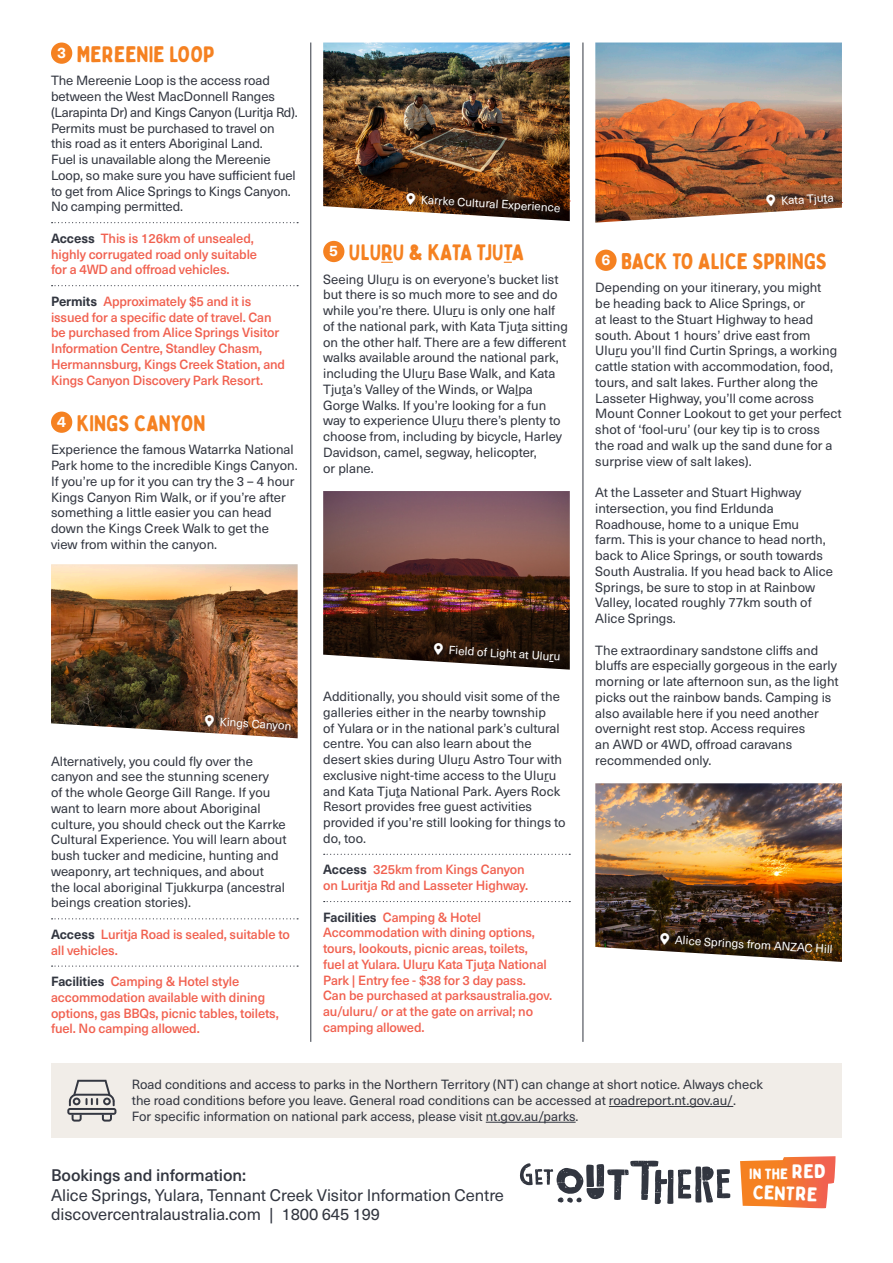
<style>
.page{position:relative;width:893px;height:1263px;background:#fff}
.page>*{position:absolute;margin:0;border:0;box-sizing:border-box;transform-origin:0 0}
.Heading__places{font:22.5px "Bobby Jones Soft";color:#f58121}
.Heading__places-2{font:22.5px "Bobby Jones Soft";letter-spacing:-.03em;color:#f58121}
.t1{font:19.65px "Bobby Jones Soft";color:#fff;scale:1.08 1}
.t2{font:16.5px/19.8px "Neue Haas Unica W1 G";letter-spacing:-.005em;color:#323640}
.t3{font:15px "Bobby Jones Soft";color:#fff;scale:1.08 1}
.Heading__places-3{font:700 15px "Neue Haas Unica W1 G";color:#fff}
.Body_copy{font:13.2px/15.8px "Neue Haas Unica W1 G";color:#323640}
.Park_access_and_facilities{font:500 13.2px/15.8px "Neue Haas Unica W1 G";letter-spacing:-.01em;color:#f16150}
.dates_and_location{font:13.2px/15.8px "Neue Haas Unica W1 G";color:#323640}
.t4{font:11.7px "Neue Haas Unica W1 G";color:#fff}
.s1{font-weight:700;color:#323640}
.s2{font-weight:500}
.s3{font-size:19.65px}
</style>
<div class="page">
<img style="left:595px;top:43px;width:247px;height:180px">
<div style="left:595px;top:250px;width:22px;height:21px;background:#f58121;border-radius:50%"></div>
<img style="left:595px;top:783px;width:247px;height:179px">
<svg style="left:52px;top:222px;width:246px;height:1px"></svg>
<svg style="left:52px;top:285px;width:246px;height:1px"></svg>
<svg style="left:52px;top:918px;width:246px;height:1px"></svg>
<svg style="left:52px;top:965px;width:246px;height:2px"></svg>
<div style="left:51px;top:43px;width:21px;height:21px;background:#f58121;border-radius:50%"></div>
<div style="left:51px;top:412px;width:21px;height:21px;background:#f58121;border-radius:50%"></div>
<img style="left:51px;top:564px;width:247px;height:174px">
<svg style="left:381px;top:262px;width:12px;height:1px"></svg>
<svg style="left:324px;top:854px;width:246px;height:1px"></svg>
<svg style="left:324px;top:901px;width:246px;height:1px"></svg>
<img style="left:323px;top:43px;width:247px;height:178px">
<div style="left:323px;top:241px;width:21px;height:21px;background:#f58121;border-radius:50%"></div>
<img style="left:323px;top:491px;width:247px;height:179px">
<hr style="left:310px;top:43px;width:1px;height:999px;background:#323640">
<hr style="left:583px;top:43px;width:1px;height:999px;background:#323640">
<svg style="left:520px;top:1161px;width:210px;height:43px"></svg>
<svg style="left:740px;top:1156px;width:95px;height:52px;background:#f4854a"></svg>
<div style="left:51px;top:1063px;width:791px;height:74px;background:#f1ede8"></div>
<hr style="left:609px;top:1106px;width:124px;height:1px;background:#323640">
<hr style="left:486px;top:1122px;width:90px;height:1px;background:#323640">
<svg style="left:68px;top:1080px;width:48px;height:41px"></svg>
<div style="left:204px;top:714px;width:92px;height:23px;background:#231f20;opacity:.5"></div>
<div style="left:405px;top:191px;width:161px;height:27px;background:#231f20;opacity:.5"></div>
<div style="left:433px;top:642px;width:132px;height:25px;background:#231f20;opacity:.5"></div>
<div style="left:659px;top:931px;width:178px;height:28px;background:#231f20;opacity:.5"></div>
<div style="left:765px;top:193px;width:73px;height:19px;background:#231f20;opacity:.5"></div>
<svg style="left:205px;top:714px;width:9px;height:13px"></svg>
<svg style="left:324px;top:192px;width:246px;height:13px;background:#552b0c"></svg>
<svg style="left:434px;top:643px;width:9px;height:12px"></svg>
<svg style="left:660px;top:933px;width:9px;height:12px"></svg>
<svg style="left:596px;top:195px;width:246px;height:12px;background:#9d5026"></svg>
<p class="Heading__places-3" style="left:57px;top:41px;width:10px">3</p>
<p class="Heading__places" style="left:77px;top:40px;width:139px">MEREENIE LOOP</p>
<p class="Body_copy" style="left:51px;top:72px;width:248px">The Mereenie Loop is the access road between the West MacDonnell Ranges (Larapinta Dr) and Kings Canyon (Luritja Rd).<br>Permits must be purchased to travel on this road as it enters Aboriginal Land.<br>Fuel is unavailable along the Mereenie Loop, so make sure you have sufficient fuel to get from Alice Springs to Kings Canyon.<br>No camping permitted.</p>
<p class="Park_access_and_facilities" style="left:51px;top:229px;width:208px"><span class="s1">Access</span> This is 126km of unsealed, highly corrugated road only suitable for a 4WD and offroad vehicles.</p>
<p class="Park_access_and_facilities" style="left:51px;top:292px;width:236px"><span class="s1">Permits</span> Approximately $5 and it is issued for a specific date of travel. Can be purchased from Alice Springs Visitor Information Centre, Standley Chasm, Hermannsburg, Kings Creek Station, and Kings Canyon Discovery Park Resort.</p>
<p class="Heading__places-3" style="left:57px;top:410px;width:10px">4</p>
<p class="Heading__places" style="left:77px;top:409px;width:130px">KINGS CANYON</p>
<p class="Body_copy" style="left:51px;top:441px;width:248px">Experience the famous Watarrka National Park home to the incredible Kings Canyon.<br>If you’re up for it you can try the 3 – 4 hour Kings Canyon Rim Walk, or if you’re after something a little easier you can head down the Kings Creek Walk to get the view from within the canyon.</p>
<p class="t4" style="left:407px;top:191px;width:156px;rotate:3deg">●▼ Karrke Cultural Experience</p>
<p class="Heading__places-3" style="left:329px;top:239px;width:10px">5</p>
<p class="Heading__places-2" style="left:349px;top:238px;width:177px">ULURU &amp; KATA TJUTA</p>
<p class="Body_copy" style="left:323px;top:270px;width:246px">Seeing Uluru is on everyone’s bucket list but there is so much more to see and do while you’re there. Uluru is only one half of the national park, with Kata Tjuta sitting on the other half. There are a few different walks available around the national park, including the Uluru Base Walk, and Kata Tjuta’s Valley of the Winds, or Walpa Gorge Walks. If you’re looking for a fun way to experience Uluru there’s plenty to choose from, including by bicycle, Harley Davidson, camel, segway, helicopter,<br>or plane.</p>
<p class="t4" style="left:205px;top:712px;width:88px;rotate:3deg">●▼ Kings Canyon</p>
<p class="Body_copy" style="left:51px;top:752px;width:237px">Alternatively, you could fly over the canyon and see the stunning scenery<br>of the whole George Gill Range. If you want to learn more about Aboriginal culture, you should check out the Karrke Cultural Experience. You will learn about bush tucker and medicine, hunting and weaponry, art techniques, and about<br>the local aboriginal Tjukkurpa (ancestral beings creation stories).</p>
<p class="Park_access_and_facilities" style="left:51px;top:926px;width:240px"><span class="s1">Access</span> Luritja Road is sealed, suitable to all vehicles.</p>
<p class="Park_access_and_facilities" style="left:51px;top:973px;width:229px"><span class="s1">Facilities</span> Camping &amp; Hotel style accommodation available with dining options, gas BBQs, picnic tables, toilets, fuel. No camping allowed.</p>
<p class="t4" style="left:434px;top:641px;width:128px;rotate:3deg">●▼ Field of Light at Uluru</p>
<p class="Body_copy" style="left:323px;top:688px;width:244px">Additionally, you should visit some of the galleries either in the nearby township<br>of Yulara or in the national park’s cultural centre. You can also learn about the desert skies during Uluru Astro Tour with exclusive night-time access to the Uluru and Kata Tjuta National Park. Ayers Rock Resort provides free guest activities provided if you’re still looking for things to do, too.</p>
<p class="Park_access_and_facilities" style="left:323px;top:861px;width:207px"><span class="s1">Access</span> 325km from Kings Canyon on Luritja Rd and Lasseter Highway.</p>
<p class="Park_access_and_facilities" style="left:323px;top:908px;width:230px"><span class="s1">Facilities</span> Camping &amp; Hotel Accommodation with dining options, tours, lookouts, picnic areas, toilets, fuel at Yulara. Uluru Kata Tjuta National Park | Entry fee - $38 for 3 day pass.<br>Can be purchased at parksaustralia.gov. au/uluru/ or at the gate on arrival; no camping allowed.</p>
<p class="t4" style="left:766px;top:192px;width:69px;rotate:-3deg">●▼ Kata Tjuta</p>
<p class="Heading__places-3" style="left:601px;top:248px;width:10px">6</p>
<p class="Heading__places" style="left:621px;top:247px;width:208px">BACK TO ALICE SPRINGS</p>
<p class="Body_copy" style="left:595px;top:279px;width:248px">Depending on your itinerary, you might<br>be heading back to Alice Springs, or<br>at least to the Stuart Highway to head south. About 1 hours’ drive east from Uluru you’ll find Curtin Springs, a working cattle station with accommodation, food, tours, and salt lakes. Further along the Lasseter Highway, you’ll come across Mount Conner Lookout to get your perfect shot of ‘fool-uru’ (our key tip is to cross the road and walk up the sand dune for a surprise view of salt lakes).</p>
<p class="Body_copy" style="left:595px;top:484px;width:239px">At the Lasseter and Stuart Highway intersection, you find Erldunda Roadhouse, home to a unique Emu<br>farm. This is your chance to head north, back to Alice Springs, or south towards South Australia. If you head back to Alice Springs, be sure to stop in at Rainbow Valley, located roughly 77km south of Alice Springs.</p>
<p class="Body_copy" style="left:595px;top:641px;width:245px">The extraordinary sandstone cliffs and bluffs are especially gorgeous in the early morning or late afternoon sun, as the light picks out the rainbow bands. Camping is also available here if you need another overnight rest stop. Access requires<br>an AWD or 4WD, offroad caravans recommended only.</p>
<p class="t4" style="left:661px;top:931px;width:174px;rotate:3deg">●▼ Alice Springs from ANZAC Hill</p>
<p class="dates_and_location" style="left:132px;top:1076px;width:633px">Road conditions and access to parks in the Northern Territory (NT) can change at short notice. Always check the road conditions before you leave. General road conditions can be accessed at roadreport.nt.gov.au/.<br>For specific information on national park access, please visit nt.gov.au/parks.</p>
<p class="t2" style="left:51px;top:1164px;width:454px"><span class="s2">Bookings and information:<br></span>Alice Springs, Yulara, Tennant Creek Visitor Information Centre discovercentralaustralia.com | 1800 645 199</p>
<p class="t3" style="left:749px;top:1164px;width:72px">in the <span class="s3">RED</span></p>
<p class="t1" style="left:753px;top:1180px;width:61px;rotate:2deg">CENTRE</p>
</div>
